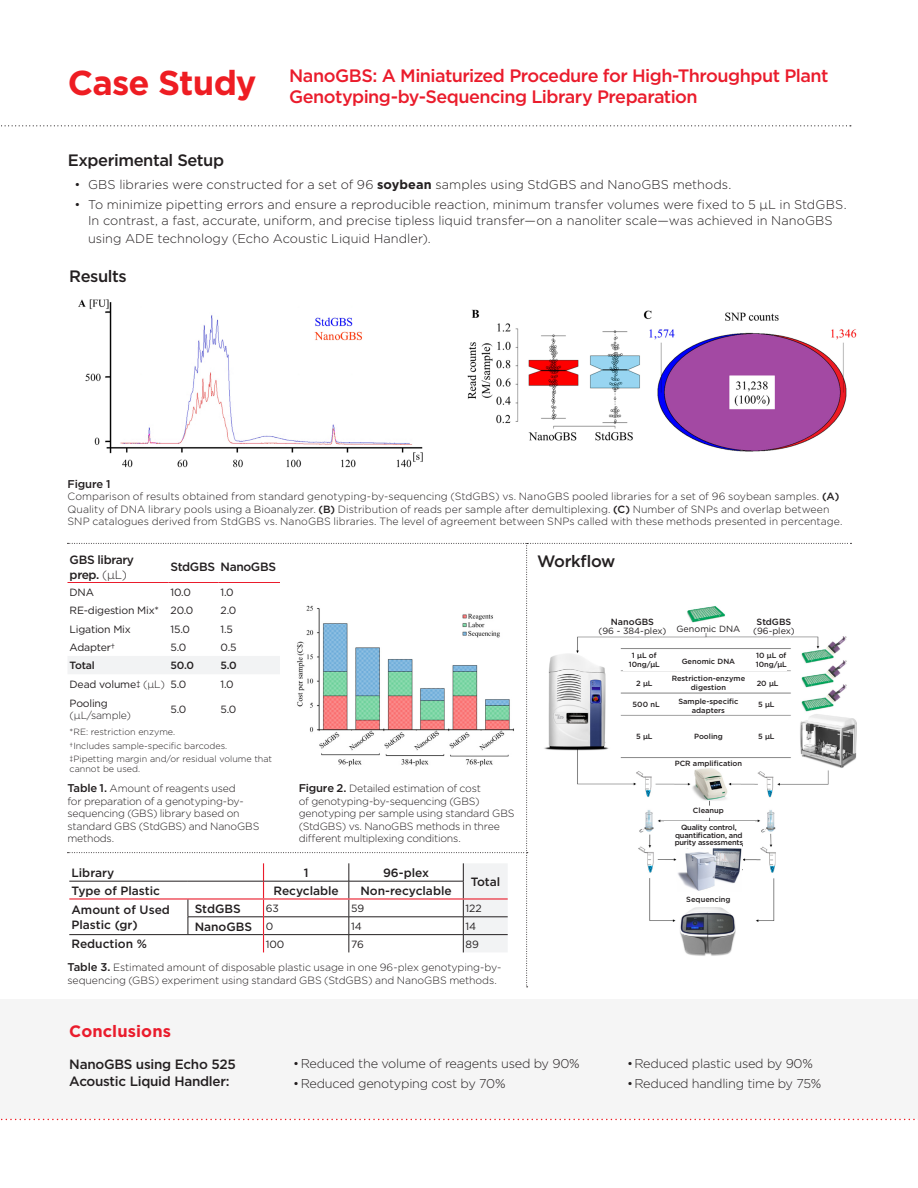
<style>
.page{position:relative;width:918px;height:1188px;background:#fff}
.page>*{position:absolute;margin:0;border:0;box-sizing:border-box;transform-origin:0 0}
.Red_Header{font:700 34.5px "Gotham";letter-spacing:-.025em;color:#ee1d23}
.Red_Header-2{font:500 18px/21px "Gotham";letter-spacing:-.03em;color:#ea1c2c}
.Body{font:500 16.5px "Gotham";letter-spacing:-.025em;color:#231f20}
.Body-2{font:700 16.5px "Gotham";letter-spacing:.01em;color:#ea1c2c}
.t1{font:500 13.5px/16.5px "Gotham";letter-spacing:-.02em;color:#231f20}
.t2{font:300 12.75px/16.5px "Gotham";color:#231f20;text-align:center}
.t3{font:300 12.75px "Gotham";letter-spacing:-.02em;color:#231f20}
.t4{font:500 12px/14.4px "Gotham";color:#231f20}
.t5{font:500 12px/14.4px "Gotham";letter-spacing:-.03em;color:#231f20}
.Body-3{font:500 11.25px "Gotham";letter-spacing:-.015em;color:#231f20}
.Body-4{font:300 10.5px/12.6px "Gotham";letter-spacing:-.01em;color:#231f20}
.t6{font:10.5px "Gotham";letter-spacing:-.02em;color:#231f20}
.t7{font:500 10.5px "Gotham";letter-spacing:-.02em;color:#231f20}
.t8{font:300 9px/10.8px "Gotham";color:#231f20}
.t9{font:9px "Gotham";color:#231f20}
.t10{font:500 9px "Gotham";color:#231f20}
.t11{font:500 7.5px/9px "Gotham";color:#231f20;text-align:center}
.t12{font:500 7.5px/7.5px "Gotham";letter-spacing:-.025em;color:#231f20;text-align:center}
.s1{font-weight:700}
.s2{font-weight:500}
.s3{font-weight:300}
.s4{font-weight:400}
.s5{font-weight:500;font-size:11.25px}
</style>
<div class="page">
<div style="left:0;top:999px;width:918px;height:120px;background:#f5f5f5"></div>
<svg style="left:1px;top:1119px;width:917px;height:1px"></svg>
<svg style="left:1px;top:125px;width:850px;height:1px"></svg>
<img style="left:78px;top:299px;width:345px;height:169px">
<img style="left:467px;top:309px;width:390px;height:143px">
<svg style="left:68px;top:543px;width:783px;height:444px"></svg>
<img style="left:537px;top:606px;width:320px;height:355px">
<div style="left:598px;top:612px;width:62px;height:24px;background:#fff"></div>
<div style="left:745px;top:612px;width:62px;height:24px;background:#fff"></div>
<div style="left:671px;top:624px;width:63px;height:8px;background:#fff"></div>
<div style="left:624px;top:652px;width:163px;height:19px;background:#fff"></div>
<div style="left:624px;top:673px;width:163px;height:19px;background:#fff"></div>
<div style="left:624px;top:695px;width:163px;height:19px;background:#fff"></div>
<div style="left:624px;top:730px;width:163px;height:19px;background:#fff"></div>
<div style="left:682px;top:761px;width:63px;height:7px;background:#fff"></div>
<div style="left:693px;top:807px;width:37px;height:10px;background:#fff"></div>
<div style="left:664px;top:821px;width:90px;height:17px;background:#fff"></div>
<div style="left:693px;top:888px;width:43px;height:9px;background:#fff"></div>
<div style="left:678px;top:832px;width:64px;height:53px;background:#fff"></div>
<img style="left:678px;top:848px;width:64px;height:45px">
<div style="left:685px;top:896px;width:60px;height:53px;background:#fff"></div>
<img style="left:678px;top:904px;width:58px;height:54px">
<hr style="left:686px;top:904px;width:43px;height:3px;background:#fff">
<p class="Red_Header" style="left:68px;top:60px;width:190px">Case Study</p>
<p class="Red_Header-2" style="left:289px;top:65px;width:541px">NanoGBS: A Miniaturized Procedure for High-Throughput Plant<br>Genotyping-by-Sequencing Library Preparation</p>
<p class="Body" style="left:68px;top:149px;width:158px">Experimental Setup</p>
<p class="t2" style="left:75px;top:176px;width:658px">• GBS libraries were constructed for a set of 96 <span class="s1">soybean</span> samples using StdGBS and NanoGBS methods.</p>
<p class="t2" style="left:75px;top:196px;width:774px">• To minimize pipetting errors and ensure a reproducible reaction, minimum transfer volumes were fixed to 5 µL in StdGBS.<br>In contrast, a fast, accurate, uniform, and precise tipless liquid transfer—on a nanoliter scale—was achieved in NanoGBS</p>
<p class="t2" style="left:88px;top:230px;width:344px">using ADE technology (Echo Acoustic Liquid Handler).</p>
<p class="Body" style="left:69px;top:266px;width:59px">Results</p>
<p class="Body-3" style="left:68px;top:476px;width:45px">Figure 1</p>
<p class="Body-4" style="left:68px;top:490px;width:776px">Comparison of results obtained from standard genotyping-by-sequencing (StdGBS) vs. NanoGBS pooled libraries for a set of 96 soybean samples. <span class="s2">(A)<br></span>Quality of DNA library pools using a Bioanalyzer. <span class="s2">(B)</span> Distribution of reads per sample after demultiplexing. <span class="s2">(C)</span> Number of SNPs and overlap between<br>SNP catalogues derived from StdGBS vs. NanoGBS libraries. The level of agreement between SNPs called with these methods presented in percentage.</p>
<p class="t5" style="left:70px;top:553px;width:66px">GBS library prep. <span class="s3">(μL)</span></p>
<p class="t4" style="left:171px;top:560px;width:46px">StdGBS</p>
<p class="t5" style="left:221px;top:560px;width:57px">NanoGBS</p>
<p class="t6" style="left:70px;top:585px;width:26px">DNA</p>
<p class="t6" style="left:171px;top:585px;width:22px">10.0</p>
<p class="t6" style="left:221px;top:585px;width:15px">1.0</p>
<p class="t6" style="left:70px;top:604px;width:91px">RE-digestion Mix*</p>
<p class="t6" style="left:171px;top:604px;width:24px">20.0</p>
<p class="t6" style="left:221px;top:604px;width:17px">2.0</p>
<p class="t6" style="left:70px;top:622px;width:63px">Ligation Mix</p>
<p class="t6" style="left:171px;top:622px;width:21px">15.0</p>
<p class="t6" style="left:221px;top:622px;width:14px">1.5</p>
<p class="t6" style="left:70px;top:641px;width:47px">Adapter†</p>
<p class="t6" style="left:171px;top:641px;width:17px">5.0</p>
<p class="t6" style="left:221px;top:641px;width:17px">0.5</p>
<p class="t7" style="left:70px;top:659px;width:27px">Total</p>
<p class="t7" style="left:171px;top:659px;width:25px">50.0</p>
<p class="t7" style="left:221px;top:659px;width:18px">5.0</p>
<p class="t6" style="left:70px;top:677px;width:97px">Dead volume‡ <span class="s3">(μL)</span></p>
<p class="t6" style="left:171px;top:677px;width:17px">5.0</p>
<p class="t6" style="left:221px;top:677px;width:15px">1.0</p>
<p class="Body-4" style="left:70px;top:696px;width:63px"><span class="s4">Pooling </span>(μL/sample)</p>
<p class="t6" style="left:171px;top:702px;width:17px">5.0</p>
<p class="t6" style="left:221px;top:702px;width:17px">5.0</p>
<p class="t8" style="left:70px;top:726px;width:107px">*RE: restriction enzyme.</p>
<p class="t8" style="left:70px;top:740px;width:159px">†Includes sample-specific barcodes.</p>
<p class="t8" style="left:70px;top:753px;width:204px">‡Pipetting margin and/or residual volume that cannot be used.</p>
<p class="Body-4" style="left:68px;top:782px;width:194px"><span class="s5">Table 1.</span> Amount of reagents used<br>for preparation of a genotyping-by&shy;sequencing (GBS) library based on standard GBS (StdGBS) and NanoGBS methods.</p>
<p class="Body-4" style="left:299px;top:782px;width:217px"><span class="s5">Figure 2.</span> Detailed estimation of cost<br>of genotyping-by-sequencing (GBS) genotyping per sample using standard GBS (StdGBS) vs. NanoGBS methods in three different multiplexing conditions.</p>
<p class="t4" style="left:71px;top:865px;width:44px">Library</p>
<p class="t4" style="left:304px;top:865px;width:6px">1</p>
<p class="t4" style="left:383px;top:865px;width:47px">96-plex</p>
<p class="t4" style="left:471px;top:874px;width:31px">Total</p>
<p class="t4" style="left:71px;top:883px;width:90px">Type of Plastic</p>
<p class="t4" style="left:273px;top:883px;width:67px">Recyclable</p>
<p class="t4" style="left:360px;top:883px;width:93px">Non-recyclable</p>
<p class="t4" style="left:71px;top:903px;width:100px">Amount of Used<br>Plastic (gr)</p>
<p class="t4" style="left:195px;top:901px;width:48px">StdGBS</p>
<p class="t6" style="left:266px;top:902px;width:15px">63</p>
<p class="t6" style="left:351px;top:902px;width:15px">59</p>
<p class="t6" style="left:465px;top:902px;width:18px">122</p>
<p class="t4" style="left:195px;top:919px;width:59px">NanoGBS</p>
<p class="t6" style="left:266px;top:919px;width:9px">0</p>
<p class="t6" style="left:351px;top:919px;width:12px">14</p>
<p class="t6" style="left:465px;top:919px;width:12px">14</p>
<p class="t4" style="left:71px;top:937px;width:77px">Reduction %</p>
<p class="t6" style="left:266px;top:937px;width:20px">100</p>
<p class="t6" style="left:351px;top:937px;width:14px">76</p>
<p class="t6" style="left:465px;top:937px;width:15px">89</p>
<p class="Body-4" style="left:68px;top:961px;width:435px"><span class="s5">Table 3.</span> Estimated amount of disposable plastic usage in one 96-plex genotyping-by&shy;sequencing (GBS) experiment using standard GBS (StdGBS) and NanoGBS methods.</p>
<p class="Body-2" style="left:69px;top:1020px;width:103px">Conclusions</p>
<p class="Body" style="left:537px;top:550px;width:80px">Workflow</p>
<p class="t10" style="left:757px;top:616px;width:36px">StdGBS</p>
<p class="t10" style="left:611px;top:616px;width:45px">NanoGBS</p>
<p class="t9" style="left:598px;top:625px;width:69px">(96 - 384-plex)</p>
<p class="t9" style="left:677px;top:623px;width:65px">Genomic DNA</p>
<p class="t9" style="left:753px;top:625px;width:43px">(96-plex)</p>
<p class="t11" style="left:682px;top:656px;width:55px">Genomic DNA</p>
<p class="t11" style="left:672px;top:674px;width:75px">Restriction-enzyme digestion</p>
<p class="t11" style="left:678px;top:696px;width:62px">Sample-specific</p>
<p class="t11" style="left:692px;top:705px;width:35px">adapters</p>
<p class="t11" style="left:694px;top:732px;width:30px">Pooling</p>
<p class="t11" style="left:675px;top:759px;width:69px">PCR amplification</p>
<p class="t11" style="left:629px;top:651px;width:33px">1 μL of<br>10ng/μL</p>
<p class="t11" style="left:636px;top:678px;width:18px">2 μL</p>
<p class="t11" style="left:756px;top:651px;width:33px;text-align:left">10 μL of<br>10ng/μL</p>
<p class="t11" style="left:757px;top:678px;width:23px">20 μL</p>
<p class="t11" style="left:633px;top:699px;width:29px">500 nL</p>
<p class="t11" style="left:758px;top:699px;width:18px">5 μL</p>
<p class="t11" style="left:636px;top:732px;width:18px">5 μL</p>
<p class="t11" style="left:758px;top:732px;width:18px">5 μL</p>
<p class="t11" style="left:693px;top:806px;width:32px">Cleanup</p>
<p class="t12" style="left:675px;top:824px;width:70px">Quality control, quantification, and purity assessments</p>
<p class="t11" style="left:686px;top:895px;width:46px">Sequencing</p>
<p class="t1" style="left:69px;top:1056px;width:168px">NanoGBS using Echo 525<br>Acoustic Liquid Handler:</p>
<p class="t3" style="left:293px;top:1056px;width:288px">•Reduced the volume of reagents used by 90%</p>
<p class="t3" style="left:293px;top:1075px;width:214px">•Reduced genotyping cost by 70%</p>
<p class="t3" style="left:627px;top:1056px;width:187px">•Reduced plastic used by 90%</p>
<p class="t3" style="left:627px;top:1075px;width:196px">•Reduced handling time by 75%</p>
</div>
